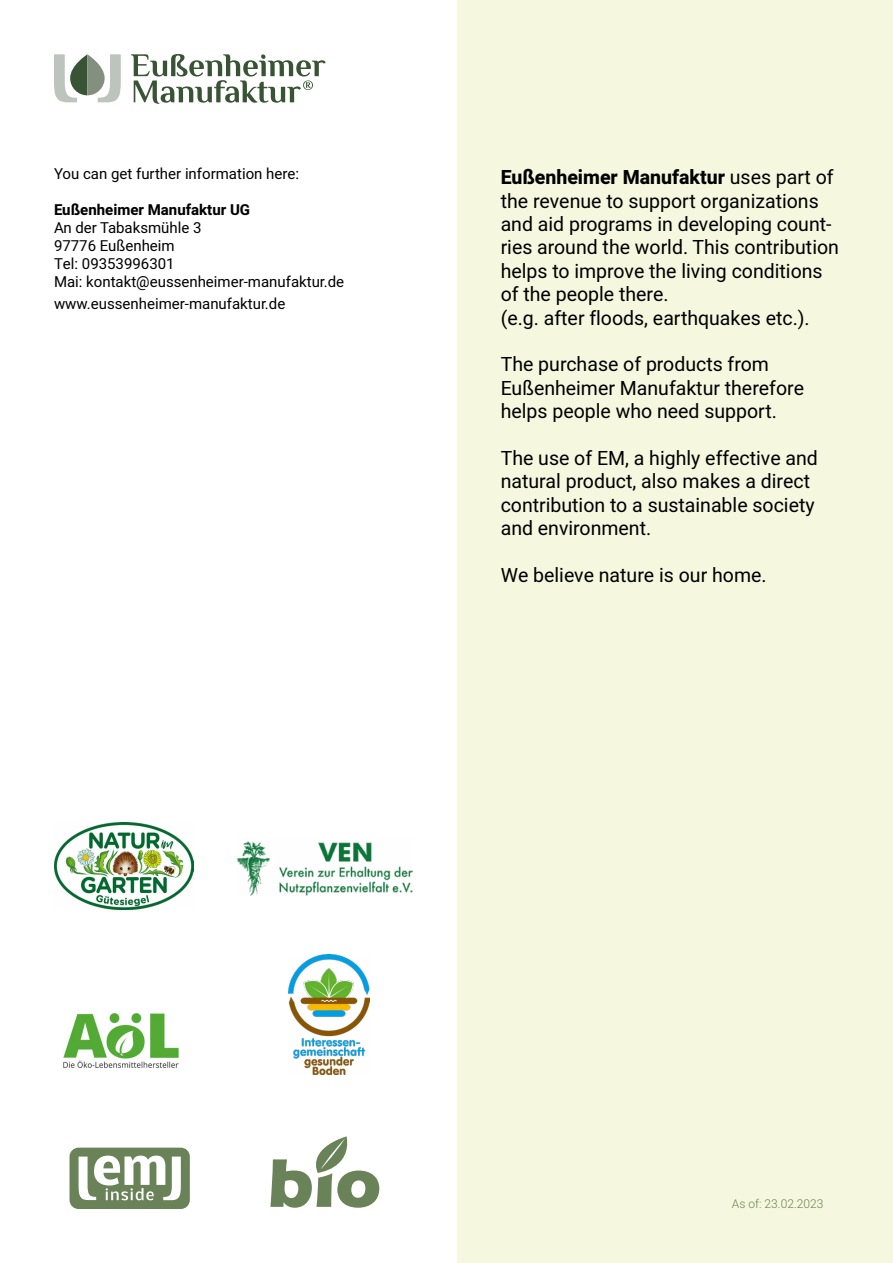
<style>
.page{position:relative;width:893px;height:1263px;background:#fff}
.page>*{position:absolute;margin:0;border:0;box-sizing:border-box;transform-origin:0 0}
.t1{font:19.5px/23.4px "Heebo";color:#000}
.t2{font:15px/18px "Heebo";color:#000}
.t3{font:700 15px "Heebo";color:#000}
.t4{font:300 12px "Heebo";color:#6a8258}
.s1{font-weight:800}
</style>
<div class="page">
<svg style="left:54px;top:54px;width:67px;height:48px"></svg>
<svg style="left:131px;top:54px;width:195px;height:50px"></svg>
<div style="left:457px;top:0;width:436px;height:1263px;background:#f5f7de"></div>
<svg style="left:270px;top:1136px;width:109px;height:72px"></svg>
<svg style="left:70px;top:1148px;width:120px;height:61px"></svg>
<img style="left:289px;top:954px;width:81px;height:120px">
<img style="left:54px;top:823px;width:140px;height:87px">
<img style="left:238px;top:841px;width:174px;height:54px">
<img style="left:63px;top:1013px;width:116px;height:54px">
<p class="t2" style="left:54px;top:165px;width:247px">You can get further information here:</p>
<p class="t3" style="left:54px;top:200px;width:198px">Eußenheimer Manufaktur UG</p>
<p class="t2" style="left:54px;top:219px;width:292px">An der Tabaksmühle 3<br>97776 Eußenheim<br>Tel: 09353996301<br>Mai: kontakt@eussenheimer-manufaktur.de</p>
<p class="t2" style="left:54px;top:295px;width:233px">www.eussenheimer-manufaktur.de</p>
<p class="t1" style="left:501px;top:165px;width:340px"><span class="s1">Eußenheimer Manufaktur</span> uses part of the revenue to support organizations and aid programs in developing count&shy;ries around the world. This contribution helps to improve the living conditions of the people there.<br>(e.g. after floods, earthquakes etc.).</p>
<p class="t1" style="left:501px;top:353px;width:305px">The purchase of products from<br>Eußenheimer Manufaktur therefore helps people who need support.</p>
<p class="t1" style="left:501px;top:446px;width:319px">The use of EM, a highly effective and natural product, also makes a direct contribution to a sustainable society and environment.</p>
<p class="t1" style="left:501px;top:563px;width:267px">We believe nature is our home.</p>
<p class="t4" style="left:732px;top:1195px;width:93px">As of: 23.02.2023</p>
</div>
